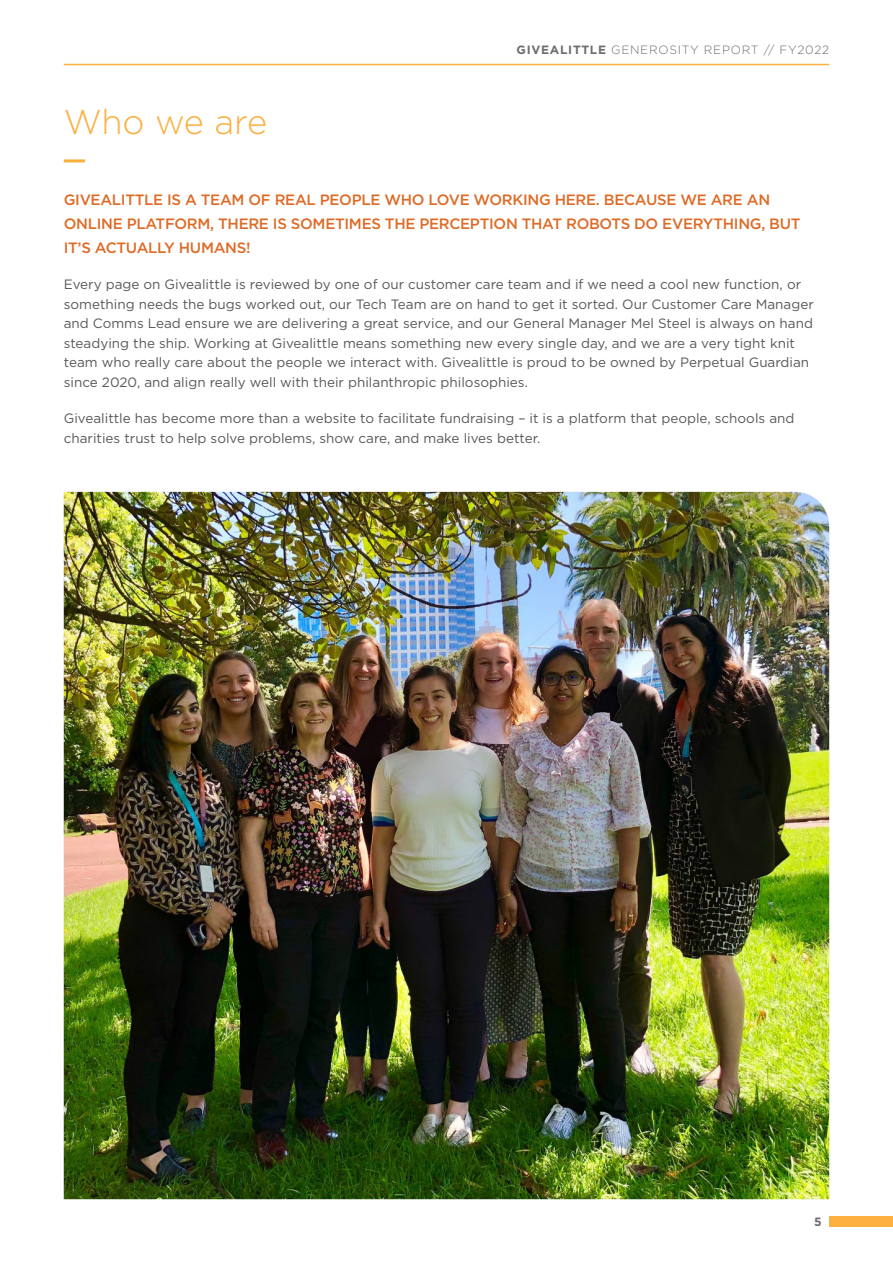
<style>
.page{position:relative;width:893px;height:1263px;background:#fff}
.page>*{position:absolute;margin:0;border:0;box-sizing:border-box;transform-origin:0 0}
.t1{font:300 34.5px "Gotham";letter-spacing:-.01em;color:#fbb03f}
.t2{font:500 15px/24px "Gotham";letter-spacing:-.02em;color:#de6b27}
.t3{font:13.5px/19.5px "Gotham";color:#57585a}
.t4{font:300 12px "Gotham";letter-spacing:.06em;color:#6c6d70}
.t5{font:700 12px "Gotham";color:#6c6d70}
.s1{font-weight:700}
</style>
<div class="page">
<hr style="left:64px;top:64px;width:765px;height:1px;background:#fbb03f">
<div style="left:829px;top:1216px;width:64px;height:10px;background:#fbb03f"></div>
<hr style="left:64px;top:159px;width:21px;height:3px;background:#fbb03f">
<img style="left:64px;top:492px;width:765px;height:707px">
<p class="t1" style="left:64px;top:100px;width:205px">Who we are</p>
<p class="t4" style="left:516px;top:43px;width:314px"><span class="s1">GIVEALITTLE</span> GENEROSITY REPORT // FY2022</p>
<p class="t2" style="left:64px;top:187px;width:738px">GIVEALITTLE IS A TEAM OF REAL PEOPLE WHO LOVE WORKING HERE. BECAUSE WE ARE AN<br>ONLINE PLATFORM, THERE IS SOMETIMES THE PERCEPTION THAT ROBOTS DO EVERYTHING, BUT<br>IT’S ACTUALLY HUMANS!</p>
<p class="t3" style="left:64px;top:274px;width:752px">Every page on Givealittle is reviewed by one of our customer care team and if we need a cool new function, or something needs the bugs worked out, our Tech Team are on hand to get it sorted. Our Customer Care Manager and Comms Lead ensure we are delivering a great service, and our General Manager Mel Steel is always on hand steadying the ship. Working at Givealittle means something new every single day, and we are a very tight knit team who really care about the people we interact with. Givealittle is proud to be owned by Perpetual Guardian since 2020, and align really well with their philanthropic philosophies.</p>
<p class="t3" style="left:64px;top:408px;width:732px">Givealittle has become more than a website to facilitate fundraising – it is a platform that people, schools and charities trust to help solve problems, show care, and make lives better.</p>
<p class="t5" style="left:814px;top:1213px;width:9px">5</p>
</div>
